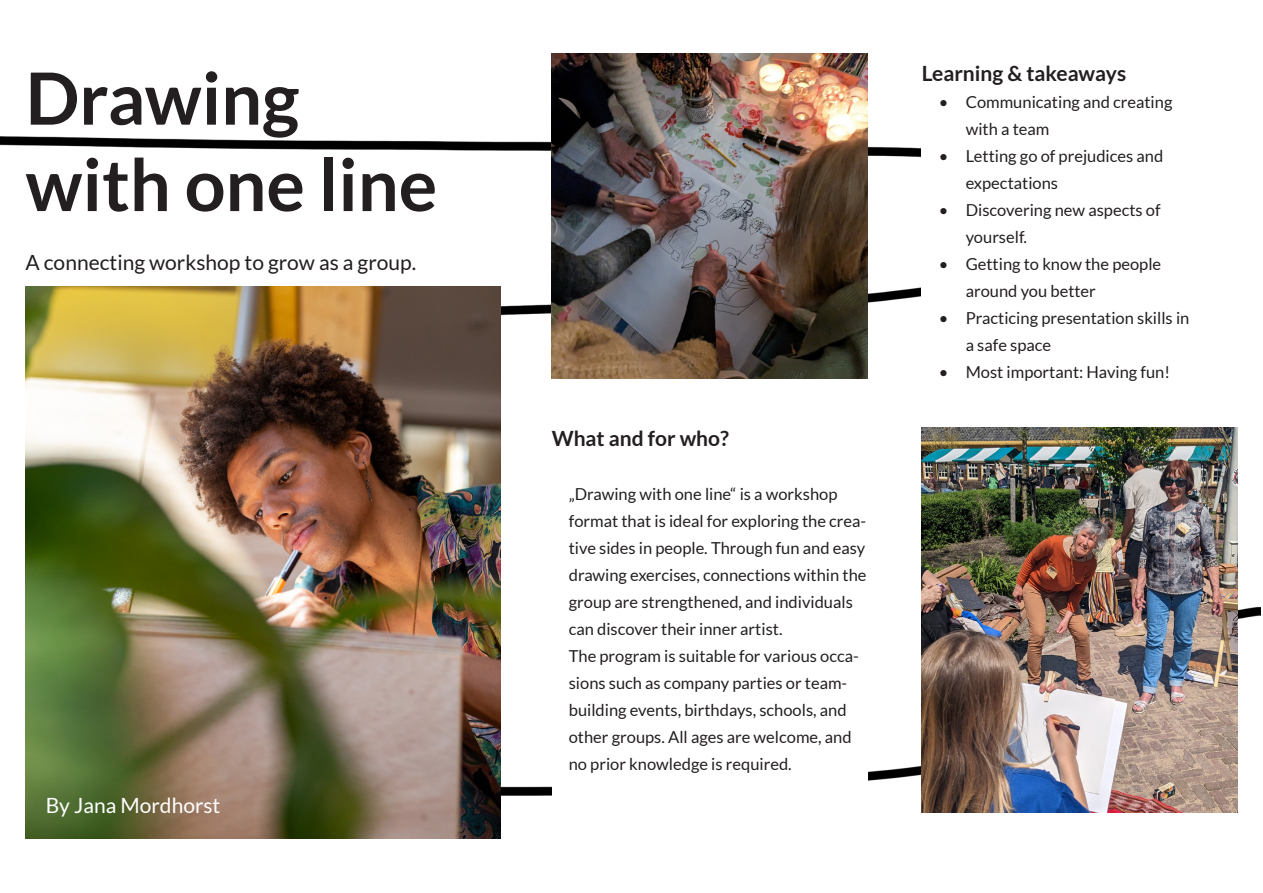
<style>
.page{position:relative;width:1263px;height:893px;background:#fff}
.page>*{position:absolute;margin:0;border:0;box-sizing:border-box;transform-origin:0 0}
.t1{font:700 72px/86.4px "Lato";color:#231f20}
.t2{font:21px "Lato";color:#231f20}
.t3{font:700 21px "Lato";color:#231f20}
.t4{font:21px "Lato";color:#fff}
.t5{font:16.5px/27px "Lato";color:#231f20}
</style>
<div class="page">
<img style="left:0;top:53px;width:1261px;height:786px">
<img style="left:552px;top:53px;width:315px;height:325px">
<div style="left:922px;top:54px;width:273px;height:341px;background:#fff"></div>
<div style="left:552px;top:419px;width:315px;height:405px;background:#fff"></div>
<img style="left:26px;top:287px;width:475px;height:552px">
<img style="left:922px;top:427px;width:315px;height:385px">
<p class="t1" style="left:26px;top:54px;width:413px">Drawing with one line</p>
<p class="t2" style="left:26px;top:251px;width:392px">A connecting workshop to grow as a group.</p>
<p class="t4" style="left:46px;top:794px;width:176px">By Jana Mordhorst</p>
<p class="t3" style="left:552px;top:426px;width:179px">What and for who?</p>
<p class="t5" style="left:569px;top:480px;width:299px">„Drawing with one line“ is a workshop format that is ideal for exploring the crea&shy;tive sides in people. Through fun and easy drawing exercises, connections within the group are strengthened, and individuals can discover their inner artist.<br>The program is suitable for various occa&shy;sions such as company parties or team&shy;building events, birthdays, schools, and other groups. All ages are welcome, and no prior knowledge is required.</p>
<p class="t3" style="left:922px;top:61px;width:206px">Learning &amp; takeaways</p>
<p class="t5" style="left:966px;top:88px;width:208px;text-indent:-27px">• Communicating and creating with a team</p>
<p class="t5" style="left:966px;top:142px;width:199px;text-indent:-27px">• Letting go of prejudices and expectations</p>
<p class="t5" style="left:966px;top:196px;width:196px;text-indent:-27px">• Discovering new aspects of yourself.</p>
<p class="t5" style="left:966px;top:250px;width:197px;text-indent:-27px">• Getting to know the people around you better</p>
<p class="t5" style="left:966px;top:304px;width:225px;text-indent:-27px">• Practicing presentation skills in a safe space</p>
<p class="t5" style="left:939px;top:358px;width:233px">• Most important: Having fun!</p>
</div>
